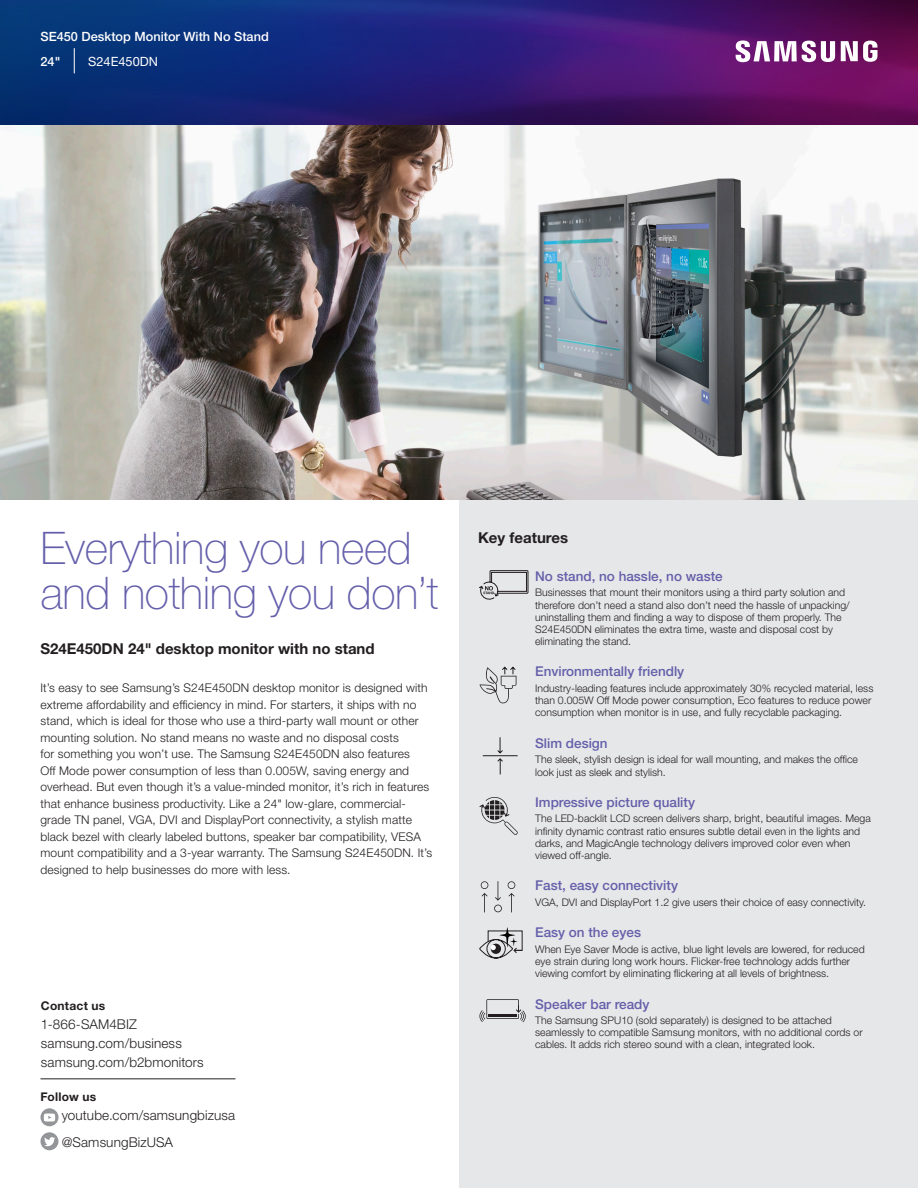
<style>
.page{position:relative;width:918px;height:1188px;background:#fff}
.page>*{position:absolute;margin:0;border:0;box-sizing:border-box;transform-origin:0 0}
.Headlines{font:100 45px/45px "Helvetica Neue";letter-spacing:-.01em;color:#645faa}
.Product_Name{font:700 15px "Helvetica Neue";color:#231f20}
.Small_Copy_Heads{font:500 13.5px "Helvetica Neue";color:#645faa}
.t1{font:300 13.5px "Helvetica Neue";letter-spacing:.01em;color:#231f20}
.t2{font:500 12.75px "Helvetica Neue";color:#fff}
.t3{font:12.75px "Helvetica Neue";color:#fff}
.Small_Copy_Heads-2{font:300 12px/16.5px "Helvetica Neue";letter-spacing:.01em;color:#231f20}
.t4{font:700 12px "Helvetica Neue";letter-spacing:.02em;color:#231f20}
.Small_Copy{font:300 10.5px/12.1px "Helvetica Neue";color:#231f20}
</style>
<div class="page">
<div style="left:459px;top:0;width:459px;height:1188px;background:#e6e7e9"></div>
<img style="left:0;top:124px;width:918px;height:376px">
<img style="left:0;top:0;width:918px;height:124px">
<svg style="left:736px;top:40px;width:99px;height:22px;background:#b891b9"></svg>
<svg style="left:841px;top:41px;width:37px;height:21px"></svg>
<hr style="left:40px;top:1078px;width:195px;height:1px;background:#231f20">
<div style="left:40px;top:1132px;width:18px;height:18px;background:#939598;border-radius:50%"></div>
<svg style="left:44px;top:1137px;width:11px;height:9px"></svg>
<svg style="left:40px;top:1108px;width:18px;height:18px"></svg>
<svg style="left:44px;top:1114px;width:11px;height:8px"></svg>
<svg style="left:74px;top:48px;width:1px;height:25px"></svg>
<svg style="left:479px;top:570px;width:50px;height:30px"></svg>
<svg style="left:480px;top:666px;width:36px;height:37px"></svg>
<hr style="left:483px;top:755px;width:35px;height:1px;background:#231f20">
<svg style="left:497px;top:737px;width:7px;height:38px"></svg>
<svg style="left:494px;top:881px;width:8px;height:31px"></svg>
<svg style="left:481px;top:881px;width:7px;height:31px"></svg>
<svg style="left:508px;top:881px;width:7px;height:31px"></svg>
<svg style="left:479px;top:927px;width:44px;height:32px"></svg>
<svg style="left:479px;top:797px;width:39px;height:38px"></svg>
<svg style="left:479px;top:999px;width:47px;height:23px"></svg>
<p class="t2" style="left:40px;top:28px;width:230px">SE450 Desktop Monitor With No Stand</p>
<p class="t2" style="left:40px;top:54px;width:21px">24"</p>
<p class="t3" style="left:88px;top:54px;width:71px">S24E450DN</p>
<p class="Headlines" style="left:40px;top:525px;width:399px">Everything you need and nothing you don’t</p>
<p class="Product_Name" style="left:40px;top:639px;width:336px">S24E450DN 24" desktop monitor with no stand</p>
<p class="Small_Copy_Heads-2" style="left:40px;top:680px;width:393px">It’s easy to see Samsung’s S24E450DN desktop monitor is designed with extreme affordability and efficiency in mind. For starters, it ships with no stand, which is ideal for those who use a third-party wall mount or other mounting solution. No stand means no waste and no disposal costs<br>for something you won’t use. The Samsung S24E450DN also features<br>Off Mode power consumption of less than 0.005W, saving energy and overhead. But even though it’s a value-minded monitor, it’s rich in features that enhance business productivity. Like a 24" low-glare, commercial&shy;grade TN panel, VGA, DVI and DisplayPort connectivity, a stylish matte black bezel with clearly labeled buttons, speaker bar compatibility, VESA mount compatibility and a 3-year warranty. The Samsung S24E450DN. It’s designed to help businesses do more with less.</p>
<p class="t4" style="left:41px;top:999px;width:66px">Contact us</p>
<p class="t1" style="left:41px;top:1016px;width:97px">1-866-SAM4BIZ</p>
<p class="t1" style="left:41px;top:1035px;width:142px">samsung.com/business</p>
<p class="t1" style="left:41px;top:1053px;width:164px">samsung.com/b2bmonitors</p>
<p class="t4" style="left:40px;top:1089px;width:57px">Follow us</p>
<p class="t1" style="left:62px;top:1134px;width:113px">@SamsungBizUSA</p>
<p class="t1" style="left:62px;top:1107px;width:175px">youtube.com/samsungbizusa</p>
<p class="Product_Name" style="left:478px;top:528px;width:92px">Key features</p>
<p class="Small_Copy_Heads" style="left:535px;top:568px;width:189px">No stand, no hassle, no waste</p>
<p class="Small_Copy" style="left:535px;top:586px;width:316px">Businesses that mount their monitors using a third party solution and therefore don’t need a stand also don’t need the hassle of unpacking/ uninstalling them and finding a way to dispose of them properly. The S24E450DN eliminates the extra time, waste and disposal cost by eliminating the stand.</p>
<p class="Small_Copy_Heads" style="left:535px;top:664px;width:151px">Environmentally friendly</p>
<p class="Small_Copy" style="left:535px;top:682px;width:340px">Industry-leading features include approximately 30% recycled material, less than 0.005W Off Mode power consumption, Eco features to reduce power consumption when monitor is in use, and fully recyclable packaging.</p>
<p class="Small_Copy_Heads" style="left:535px;top:735px;width:74px">Slim design</p>
<p class="Small_Copy" style="left:535px;top:753px;width:324px">The sleek, stylish design is ideal for wall mounting, and makes the office look just as sleek and stylish.</p>
<p class="Small_Copy_Heads" style="left:535px;top:794px;width:161px">Impressive picture quality</p>
<p class="Small_Copy" style="left:535px;top:812px;width:337px">The LED-backlit LCD screen delivers sharp, bright, beautiful images. Mega infinity dynamic contrast ratio ensures subtle detail even in the lights and darks, and MagicAngle technology delivers improved color even when viewed off-angle.</p>
<p class="Small_Copy_Heads" style="left:535px;top:877px;width:144px">Fast, easy connectivity</p>
<p class="Small_Copy" style="left:535px;top:896px;width:332px">VGA, DVI and DisplayPort 1.2 give users their choice of easy connectivity.</p>
<p class="Small_Copy_Heads" style="left:535px;top:924px;width:107px">Easy on the eyes</p>
<p class="Small_Copy" style="left:535px;top:943px;width:331px">When Eye Saver Mode is active, blue light levels are lowered, for reduced eye strain during long work hours. Flicker-free technology adds further viewing comfort by eliminating flickering at all levels of brightness.</p>
<p class="Small_Copy_Heads" style="left:535px;top:996px;width:116px">Speaker bar ready</p>
<p class="Small_Copy" style="left:535px;top:1014px;width:329px">The Samsung SPU10 (sold separately) is designed to be attached seamlessly to compatible Samsung monitors, with no additional cords or cables. It adds rich stereo sound with a clean, integrated look.</p>
</div>
